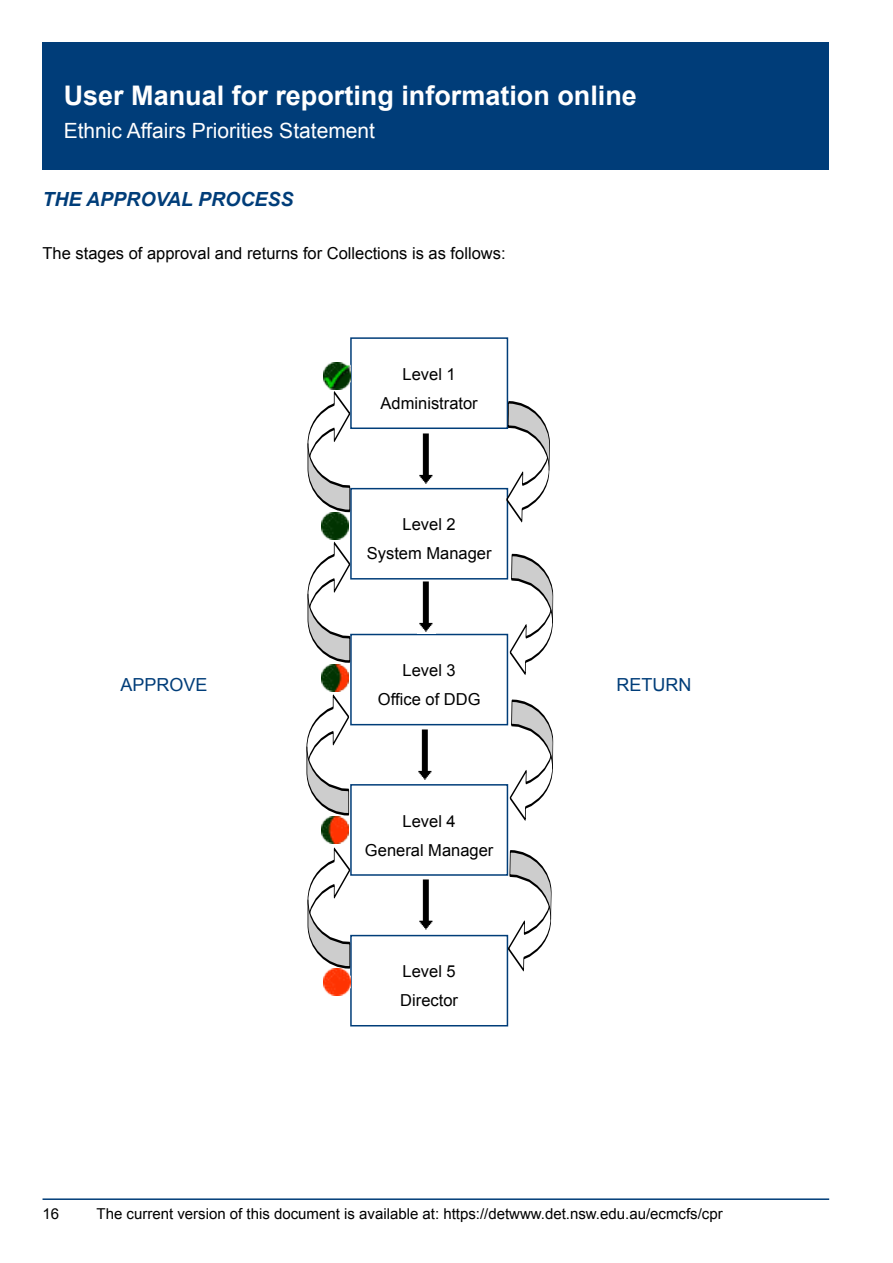
<style>
.page{position:relative;width:893px;height:1263px;background:#fff}
.page>*{position:absolute;margin:0;border:0;box-sizing:border-box;transform-origin:0 0}
.t1{font:700 27px "Arial";color:#fff}
.t2{font:21px "Arial";color:#fff}
.t3{font:italic 700 19.5px "Arial";color:#003d79}
.t4{font:18px "Arial";color:#003d79}
.t5{font:16.5px/29px "Arial";color:#000;text-align:center}
.t6{font:15px "Arial";color:#000}
</style>
<div class="page">
<div style="left:43px;top:43px;width:786px;height:127px;background:#003d79"></div>
<hr style="left:43px;top:1198px;width:786px;height:2px;background:#003d79">
<div style="left:350px;top:784px;width:158px;height:92px;border:2px solid #003d79"></div>
<div style="left:350px;top:935px;width:158px;height:91px;border:2px solid #003d79"></div>
<div style="left:350px;top:488px;width:158px;height:91px;border:2px solid #003d79"></div>
<div style="left:350px;top:634px;width:158px;height:91px;border:2px solid #003d79"></div>
<div style="left:350px;top:337px;width:158px;height:92px;border:2px solid #003d79"></div>
<img style="left:323px;top:362px;width:27px;height:27px">
<img style="left:322px;top:512px;width:27px;height:27px">
<img style="left:322px;top:664px;width:27px;height:27px">
<img style="left:322px;top:817px;width:27px;height:27px">
<img style="left:323px;top:969px;width:27px;height:27px">
<img style="left:419px;top:433px;width:14px;height:51px">
<img style="left:419px;top:879px;width:14px;height:51px">
<img style="left:419px;top:581px;width:14px;height:51px">
<img style="left:418px;top:729px;width:14px;height:51px">
<svg style="left:308px;top:389px;width:43px;height:123px"></svg>
<svg style="left:308px;top:540px;width:43px;height:123px"></svg>
<svg style="left:306px;top:694px;width:44px;height:122px"></svg>
<svg style="left:308px;top:845px;width:43px;height:124px"></svg>
<svg style="left:505px;top:401px;width:45px;height:124px"></svg>
<svg style="left:507px;top:850px;width:45px;height:124px"></svg>
<svg style="left:508px;top:699px;width:46px;height:124px"></svg>
<svg style="left:508px;top:553px;width:46px;height:124px"></svg>
<h1 class="t1" style="left:64px;top:77px;width:575px">User Manual for reporting information online</h1>
<p class="t2" style="left:64px;top:117px;width:313px">Ethnic Affairs Priorities Statement</p>
<p class="t3" style="left:43px;top:186px;width:253px">THE APPROVAL PROCESS</p>
<p class="t5" style="left:43px;top:239px;width:465px">The stages of approval and returns for Collections is as follows:</p>
<p class="t5" style="left:381px;top:360px;width:99px">Level 1<br>Administrator</p>
<p class="t4" style="left:120px;top:672px;width:26px">Approve</p>
<p class="t5" style="left:367px;top:510px;width:126px">Level 2<br>System Manager</p>
<p class="t5" style="left:378px;top:656px;width:104px">Level 3<br>Office of DDG</p>
<p class="t5" style="left:365px;top:806px;width:130px">Level 4<br>General Manager</p>
<p class="t5" style="left:400px;top:957px;width:59px;text-align:left">Level 5<br>Director</p>
<p class="t4" style="left:616px;top:672px;width:26px">Return</p>
<p class="t6" style="left:43px;top:1203px;width:18px">16</p>
<p class="t6" style="left:97px;top:1203px;width:628px">The current version of this document is available at: https://detwww.det.nsw.edu.au/ecmcfs/cpr</p>
</div>
